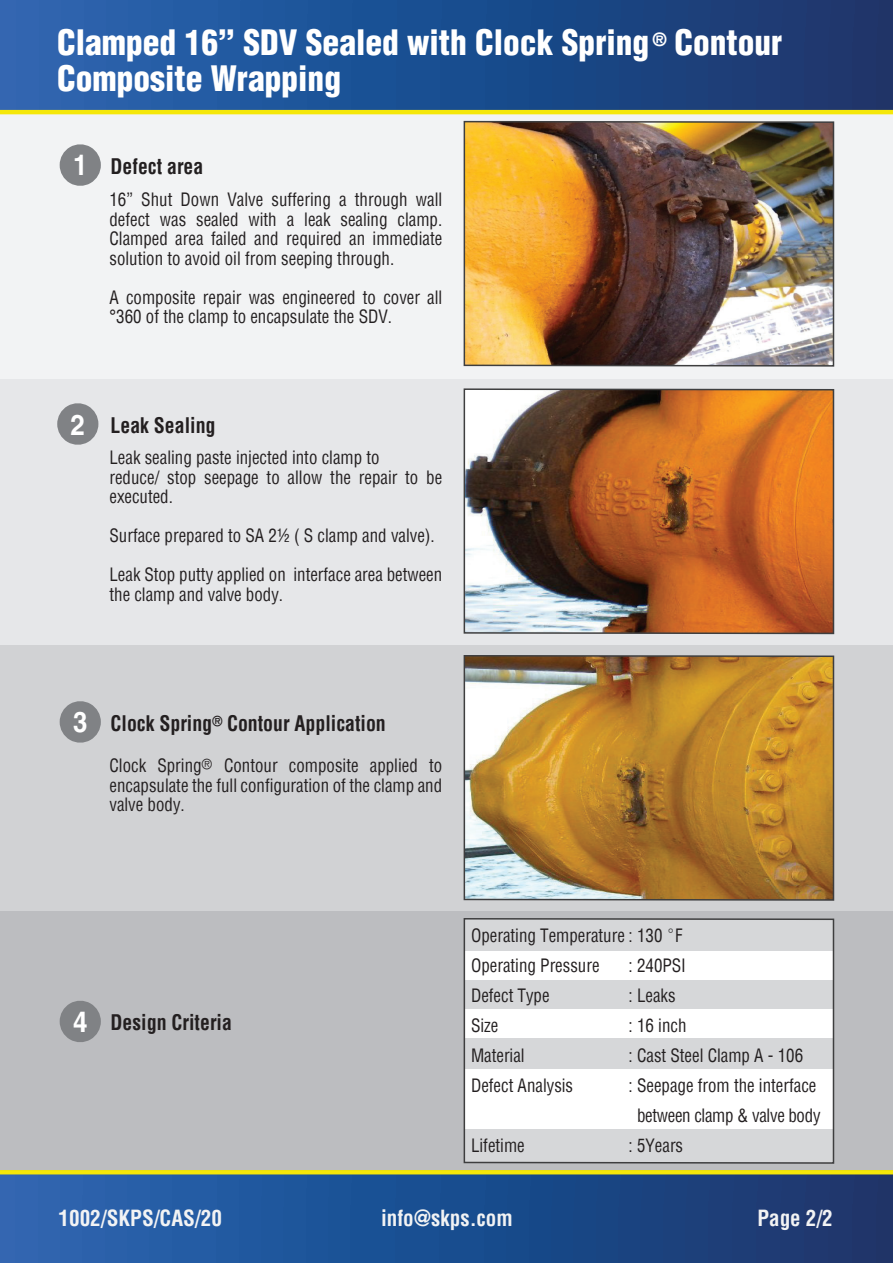
<style>
.page{position:relative;width:893px;height:1263px;background:#fff}
.page>*{position:absolute;margin:0;border:0;box-sizing:border-box;transform-origin:0 0}
.t1{font:900 condensed 34.2px "Helvetica";color:#fff}
.t2{font:700 28.5px "Helvetica LT Std";color:#fff;scale:.91 1}
.t3{font:700 condensed 21.75px "Helvetica";color:#f2f3f4;scale:.96 1}
.t4{font:700 condensed 21.75px "Helvetica";color:#f2f3f4}
.t5{font:700 condensed 21px "Helvetica";color:#231f20;scale:.94 1}
.t6{font:condensed 18px/19.5px "Helvetica";color:#231f20;scale:.94 1}
.t7{font:condensed 18px "Helvetica";letter-spacing:-.02em;color:#231f20;scale:.94 1}
.t8{font:900 condensed 17.85px "Helvetica";color:#fff}
.t9{font:15px "Helvetica";color:#3e3e3f}
.t10{font:700 condensed 13.5px "Helvetica";color:#231f20;scale:.94 1}
.t11{font:condensed 13.5px "Helvetica";color:#231f20;scale:.94 1}
.s1{font-family:"Helvetica LT Std";font-stretch:normal;font-size:28.5px;color:#fff}
</style>
<div class="page">
<div style="left:0;top:113px;width:893px;height:266px;background:#f2f3f4"></div>
<div style="left:0;top:379px;width:893px;height:266px;background:#e6e7e9"></div>
<div style="left:0;top:645px;width:893px;height:266px;background:#d1d2d4"></div>
<div style="left:0;top:911px;width:893px;height:266px;background:#bcbdc0"></div>
<img style="left:463px;top:120px;width:372px;height:247px">
<svg style="left:463px;top:388px;width:372px;height:247px"></svg>
<img style="left:463px;top:655px;width:372px;height:246px">
<svg style="left:60px;top:144px;width:41px;height:42px"></svg>
<svg style="left:60px;top:1001px;width:41px;height:41px"></svg>
<svg style="left:60px;top:701px;width:41px;height:42px"></svg>
<svg style="left:57px;top:403px;width:41px;height:42px"></svg>
<svg style="left:463px;top:918px;width:372px;height:246px"></svg>
<div style="left:0;top:1171px;width:893px;height:92px;background:linear-gradient(to right,#2767b3,#17346a)"></div>
<svg style="left:0;top:1170px;width:893px;height:6px"></svg>
<div style="left:0;top:0;width:893px;height:111px;background:linear-gradient(to right,#2767b4,#17346a)"></div>
<svg style="left:0;top:107px;width:893px;height:8px"></svg>
<h1 class="t1" style="left:57px;top:20px;width:727px">Clamped 16” SDV Sealed with Clock Spring Contour</h1>
<p class="t8" style="left:652px;top:28px;width:16px">®</p>
<h1 class="t1" style="left:57px;top:56px;width:285px">Composite Wrapping</h1>
<h2 class="t2" style="left:73px;top:148px;width:17px">1</h2>
<p class="t5" style="left:111px;top:152px;width:100px">Defect area</p>
<p class="t6" style="left:109px;top:190px;width:356px;text-align:justify">16” Shut Down Valve suffering a through wall defect was sealed with a leak sealing clamp.<br>Clamped area failed and required an immediate solution to avoid oil from seeping through.</p>
<p class="t6" style="left:109px;top:287px;width:356px">A composite repair was engineered to cover all °360 of the clamp to encapsulate the SDV.</p>
<p class="t5" style="left:71px;top:411px;width:156px"><span class="s1">2</span> Leak Sealing</p>
<p class="t6" style="left:109px;top:448px;width:356px">Leak sealing paste injected into clamp to<br>reduce/ stop seepage to allow the repair to be executed.</p>
<p class="t6" style="left:109px;top:516px;width:356px;line-height:39px">Surface prepared to SA 2½ ( S clamp and valve).<br>Leak Stop putty applied on interface area between</p>
<p class="t6" style="left:109px;top:584px;width:186px">the clamp and valve body.</p>
<h2 class="t2" style="left:73px;top:705px;width:17px">3</h2>
<p class="t5" style="left:111px;top:709px;width:294px">Clock Spring Contour Application</p>
<p class="t10" style="left:212px;top:712px;width:13px">®</p>
<p class="t6" style="left:109px;top:756px;width:355px;text-align:justify">Clock Spring Contour composite applied to encapsulate the full configuration of the clamp and valve body.</p>
<p class="t11" style="left:202px;top:755px;width:12px">®</p>
<p class="t5" style="left:73px;top:1008px;width:171px"><span class="s1">4</span> Design Criteria</p>
<p class="t6" style="left:471px;top:920px;width:227px;line-height:30px">Operating Temperature : 130 F<br>Operating Pressure<br>Defect Type<br>Size<br>Material<br>Defect Analysis</p>
<p class="t9" style="left:668px;top:925px;width:7px">°</p>
<p class="t6" style="left:629px;top:955px;width:63px">: 240PSI</p>
<p class="t6" style="left:629px;top:985px;width:52px">: Leaks</p>
<p class="t6" style="left:629px;top:1015px;width:63px">: 16 inch</p>
<p class="t6" style="left:629px;top:1045px;width:187px">: Cast Steel Clamp A - 106</p>
<p class="t6" style="left:629px;top:1075px;width:201px">: Seepage from the interface</p>
<p class="t7" style="left:637px;top:1103px;width:197px">between clamp &amp; valve body</p>
<p class="t6" style="left:629px;top:1135px;width:60px">: 5Years</p>
<p class="t6" style="left:471px;top:1135px;width:59px">Lifetime</p>
<p class="t4" style="left:59px;top:1203px;width:165px">1002/SKPS/CAS/20</p>
<p class="t3" style="left:381px;top:1203px;width:139px">info@skps.com</p>
<p class="t3" style="left:757px;top:1203px;width:80px">Page 2/2</p>
</div>
